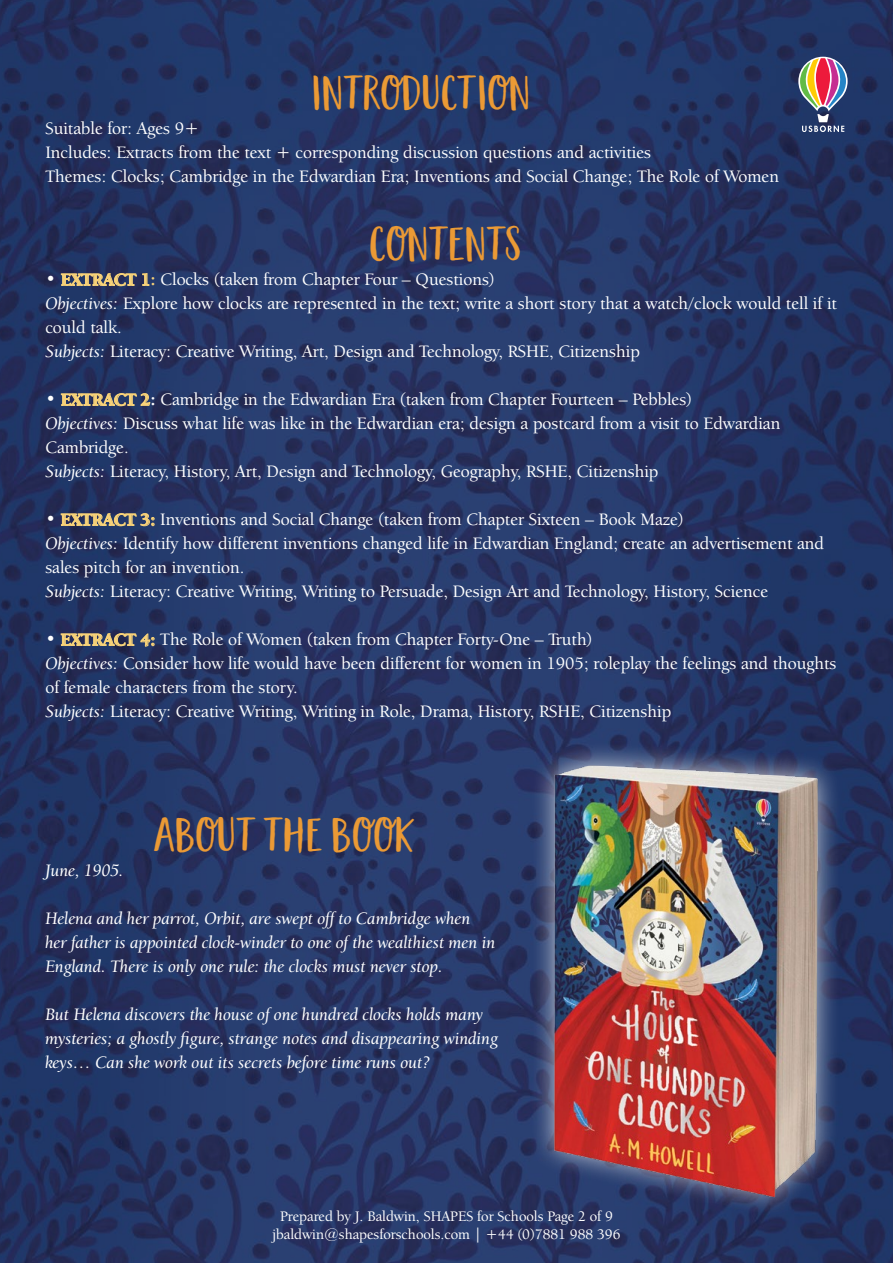
<style>
.page{position:relative;width:893px;height:1263px;background:#fff}
.page>*{position:absolute;margin:0;border:0;box-sizing:border-box;transform-origin:0 0}
.t1{font:45px "Garden Grown Caps";letter-spacing:.04em;color:#eb9a35}
.t2{font:500 18px/24px "Berkeley Oldstyle IT Cby BT";color:#fff}
.t3{font:18px/24px "Berkeley Oldstyle IT Cby BT Med Ital";color:#fff}
.t4{font:500 15px/18px "Berkeley Oldstyle IT Cby BT";color:#fff;text-align:center}
.s1{font-weight:900;color:#f7d279}
.s2{font-family:"Berkeley Oldstyle IT Cby BT Med Ital";font-weight:400}
.s3{font-weight:900}
</style>
<div class="page">
<img style="left:0;top:0;width:893px;height:1263px">
<svg style="left:61px;top:273px;width:88px;height:13px"></svg>
<svg style="left:61px;top:393px;width:89px;height:13px"></svg>
<svg style="left:61px;top:513px;width:93px;height:13px"></svg>
<svg style="left:61px;top:633px;width:93px;height:13px"></svg>
<div style="left:531px;top:742px;width:311px;height:476px;background:#fff;opacity:.75"></div>
<img style="left:523px;top:753px;width:316px;height:450px">
<svg style="left:798px;top:57px;width:50px;height:75px"></svg>
<h1 class="t1" style="left:312px;top:67px;width:221px">INTRODUCTION</h1>
<p class="t2" style="left:45px;top:116px;width:735px">Suitable for: Ages 9+<br>Includes: Extracts from the text + corresponding discussion questions and activities<br>Themes: Clocks; Cambridge in the Edwardian Era; Inventions and Social Change; The Role of Women</p>
<h1 class="t1" style="left:371px;top:218px;width:152px">CONTENTS</h1>
<p class="t2" style="left:45px;top:267px;width:793px">• <span class="s1">EXTRACT 1:</span> Clocks (taken from Chapter Four – Questions)<br><span class="s2">Objectives:</span> Explore how clocks are represented in the text; write a short story that a watch/clock would tell if it could talk.<br><span class="s2">Subjects:</span> Literacy: Creative Writing, Art, Design and Technology, RSHE, Citizenship</p>
<p class="t2" style="left:45px;top:387px;width:736px">• <span class="s1">EXTRACT 2</span><span class="s3">:</span> Cambridge in the Edwardian Era (taken from Chapter Fourteen – Pebbles)<br><span class="s2">Objectives:</span> Discuss what life was like in the Edwardian era; design a postcard from a visit to Edwardian Cambridge.<br><span class="s2">Subjects:</span> Literacy, History, Art, Design and Technology, Geography, RSHE, Citizenship</p>
<p class="t2" style="left:45px;top:507px;width:780px">• <span class="s1">EXTRACT 3:</span> Inventions and Social Change (taken from Chapter Sixteen – Book Maze)<br><span class="s2">Objectives:</span> Identify how different inventions changed life in Edwardian England; create an advertisement and sales pitch for an invention.<br><span class="s2">Subjects:</span> Literacy: Creative Writing, Writing to Persuade, Design Art and Technology, History, Science</p>
<p class="t2" style="left:45px;top:627px;width:793px">• <span class="s1">EXTRACT 4:</span> The Role of Women (taken from Chapter Forty-One – Truth)<br><span class="s2">Objectives:</span> Consider how life would have been different for women in 1905; roleplay the feelings and thoughts of female characters from the story.<br><span class="s2">Subjects:</span> Literacy: Creative Writing, Writing in Role, Drama, History, RSHE, Citizenship</p>
<h1 class="t1" style="left:155px;top:809px;width:259px">ABOUT THE BOOK</h1>
<p class="t3" style="left:45px;top:858px;width:80px">June, 1905.</p>
<p class="t3" style="left:45px;top:906px;width:452px">Helena and her parrot, Orbit, are swept off to Cambridge when her father is appointed clock-winder to one of the wealthiest men in<br>England. There is only one rule: the clocks must never stop.</p>
<p class="t3" style="left:45px;top:1002px;width:454px">But Helena discovers the house of one hundred clocks holds many mysteries; a ghostly figure, strange notes and disappearing winding keys… Can she work out its secrets before time runs out?</p>
<p class="t4" style="left:272px;top:1207px;width:350px">Prepared by J. Baldwin, SHAPES for Schools Page 2 of 9 jbaldwin@shapesforschools.com | +44 (0)7881 988 396</p>
</div>
